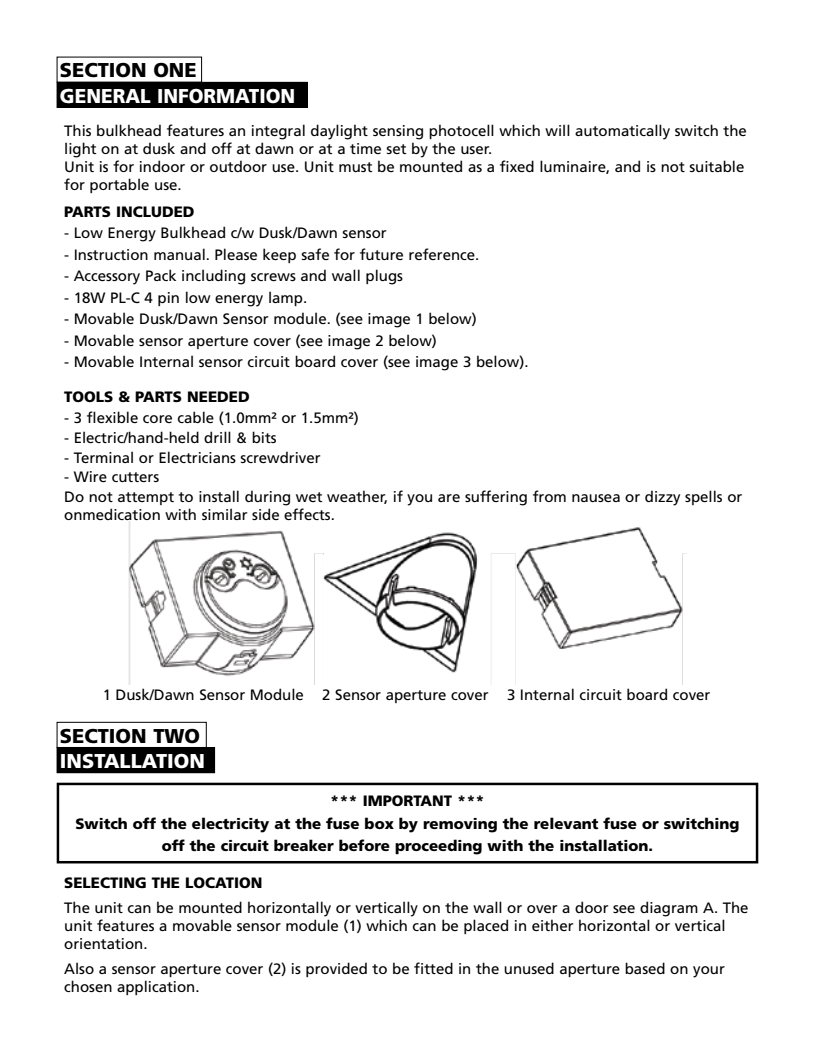
<style>
.page{position:relative;width:815px;height:1049px;background:#fff}
.page>*{position:absolute;margin:0;border:0;box-sizing:border-box;transform-origin:0 0}
.t1{font:900 20px "Frutiger";color:#000}
.t2{font:900 20px "Frutiger";color:#fff;scale:.95 1}
.t3{font:900 20px "Frutiger";color:#fff}
.t4{font:15px/18px "Frutiger";color:#000}
.t5{font:900 15px/22.5px "Frutiger";color:#000;text-align:center}
</style>
<div class="page">
<img style="left:128px;top:522px;width:559px;height:162px">
<div style="left:57px;top:82px;width:250px;height:25px;background:#000"></div>
<div style="left:57px;top:82px;width:250px;height:26px;border:1px solid #000"></div>
<div style="left:57px;top:722px;width:150px;height:26px;border:1px solid #000"></div>
<div style="left:57px;top:747px;width:158px;height:26px;background:#000"></div>
<div style="left:57px;top:783px;width:701px;height:80px;border:2px solid #000"></div>
<h1 class="t1" style="left:60px;top:58px;width:138px">SECTION ONE</h1>
<h1 class="t2" style="left:60px;top:84px;width:249px">GENERAL INFORMATION</h1>
<p class="t4" style="left:64px;top:121px;width:684px">This bulkhead features an integral daylight sensing photocell which will automatically switch the light on at dusk and off at dawn or at a time set by the user.<br>Unit is for indoor or outdoor use. Unit must be mounted as a fixed luminaire, and is not suitable for portable use.</p>
<p class="t5" style="left:64px;top:200px;width:132px">PARTS INCLUDED</p>
<p class="t4" style="left:64px;top:224px;width:324px">- Low E nergy Bulkhead c/w Dusk/Dawn sensor</p>
<p class="t4" style="left:64px;top:245px;width:417px">- Instruction manual. Please keep safe for future reference.</p>
<p class="t4" style="left:64px;top:267px;width:340px">- Accessory Pack including screws and wall plugs</p>
<p class="t4" style="left:64px;top:288px;width:244px">- 18W PL-C 4 pin low energy lamp.</p>
<p class="t4" style="left:64px;top:310px;width:414px">- Movable Dusk/Dawn Sensor module. (see image 1 below)</p>
<p class="t4" style="left:64px;top:331px;width:374px">- Movable sensor aperture cover (see image 2 below)</p>
<p class="t4" style="left:64px;top:353px;width:466px">- Movable Internal sensor circuit board cover (see image 3 below).</p>
<p class="t5" style="left:64px;top:385px;width:187px">TOOLS &amp; PARTS NEEDED</p>
<p class="t4" style="left:64px;top:409px;width:296px">- 3 flexible core cable (1.0mm² or 1.5mm²)</p>
<p class="t4" style="left:64px;top:428px;width:214px">- E lectric/hand-held drill &amp; bits</p>
<p class="t4" style="left:64px;top:448px;width:258px">- Terminal or E lectricians screwdriver</p>
<p class="t4" style="left:64px;top:467px;width:680px;line-height:19.8px">- Wire cutters<br>Do not attempt to install during wet weather, if you are suffering from nausea or dizzy spells or</p>
<p class="t4" style="left:64px;top:506px;width:272px">onmedication with similar side effects.</p>
<p class="t4" style="left:103px;top:685px;width:609px">1 Dusk/Dawn Sensor Module 2 Sensor aperture cover 3 Internal circuit board cover</p>
<h1 class="t1" style="left:60px;top:723px;width:142px">SECTION TWO</h1>
<h1 class="t3" style="left:60px;top:749px;width:147px">INSTALLATION</h1>
<p class="t5" style="left:75px;top:790px;width:666px">*** IMPORTANT ***<br>Switch off the electricity at the fuse box by removing the relevant fuse or switching off the circuit breaker before proceeding with the installation.</p>
<p class="t5" style="left:64px;top:871px;width:200px">SELECTING THE LOCATION</p>
<p class="t4" style="left:64px;top:898px;width:686px">The unit can be mounted horizontally or vertically on the wall or over a door see diagram A. The unit features a movable sensor module (1) which can be placed in either horizontal or vertical orientation.</p>
<p class="t4" style="left:64px;top:959px;width:662px">Also a sensor aperture cover (2) is provided to be fitted in the unused aperture based on your chosen application.</p>
</div>
